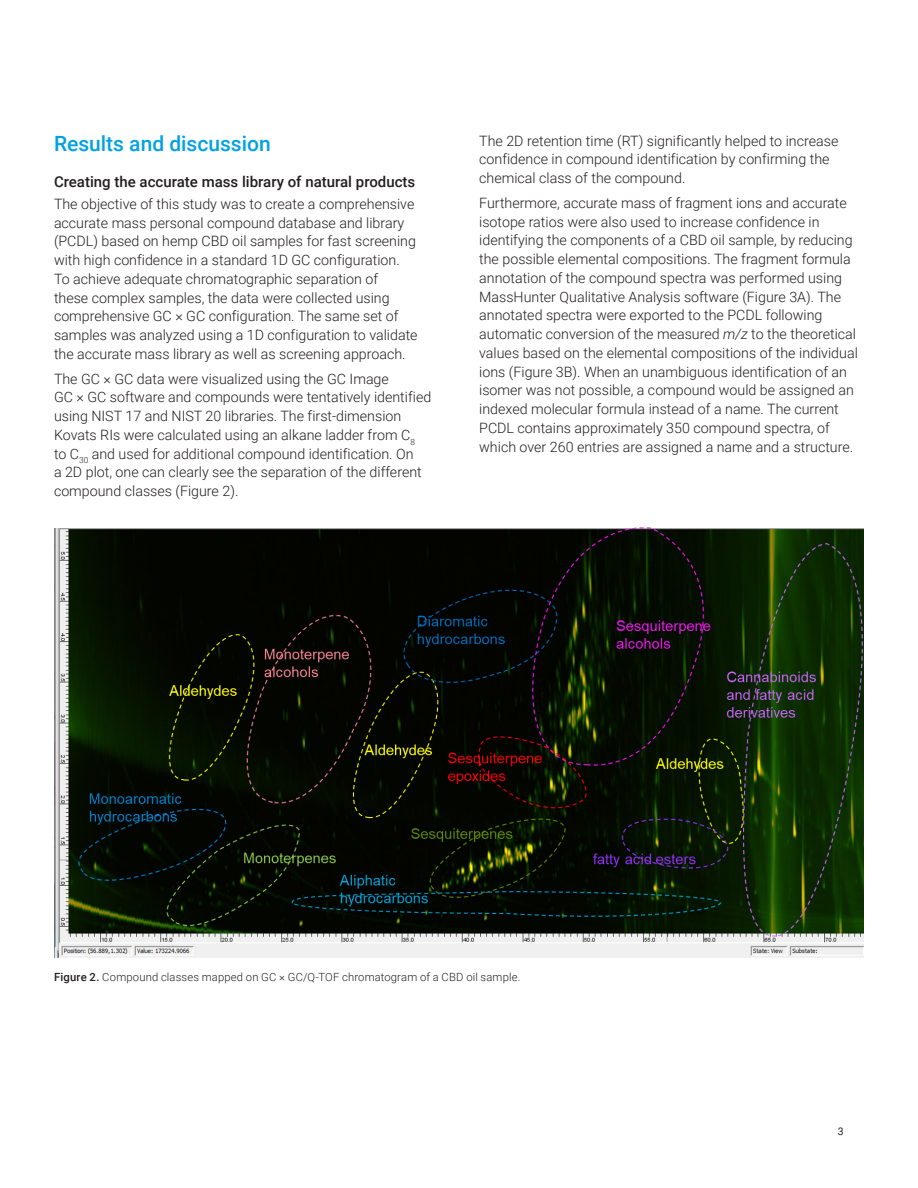
<style>
.page{position:relative;width:918px;height:1188px;background:#fff}
.page>*{position:absolute;margin:0;border:0;box-sizing:border-box;transform-origin:0 0}
.Header_1{font:500 21px "Roboto";color:#00a1e3}
.Header_2{font:500 15px "Roboto";color:#231f20}
.Text{font:300 14.25px/18.8px "Roboto";color:#231f20}
.t1{font:300 11.25px "Roboto";letter-spacing:.015em;color:#231f20}
.t2{font:10.5px "Roboto";color:#231f20}
.s1{font-style:italic}
.s2{font-weight:500}
</style>
<div class="page">
<img style="left:54px;top:528px;width:810px;height:430px">
<p class="Header_1" style="left:54px;top:129px;width:218px">Results and discussion</p>
<p class="Header_2" style="left:54px;top:172px;width:363px">Creating the accurate mass library of natural products</p>
<p class="Text" style="left:54px;top:194px;width:365px">The objective of this study was to create a comprehensive accurate mass personal compound database and library (PCDL) based on hemp CBD oil samples for fast screening with high confidence in a standard 1D GC configuration.<br>To achieve adequate chromatographic separation of<br>these complex samples, the data were collected using comprehensive GC × GC configuration. The same set of samples was analyzed using a 1D configuration to validate the accurate mass library as well as screening approach.</p>
<p class="Text" style="left:54px;top:369px;width:379px">The GC × GC data were visualized using the GC Image<br>GC × GC software and compounds were tentatively identified using NIST 17 and NIST 20 libraries. The first-dimension Kovats RIs were calculated using an alkane ladder from C<sub>8<br></sub>to C<sub>30</sub> and used for additional compound identification. On<br>a 2D plot, one can clearly see the separation of the different compound classes (Figure 2).</p>
<p class="Text" style="left:479px;top:131px;width:361px">The 2D retention time (RT) significantly helped to increase confidence in compound identification by confirming the chemical class of the compound.</p>
<p class="Text" style="left:479px;top:193px;width:380px">Furthermore, accurate mass of fragment ions and accurate isotope ratios were also used to increase confidence in identifying the components of a CBD oil sample, by reducing the possible elemental compositions. The fragment formula annotation of the compound spectra was performed using MassHunter Qualitative Analysis software (Figure 3A). The annotated spectra were exported to the PCDL following automatic conversion of the measured <span class="s1">m/z</span> to the theoretical values based on the elemental compositions of the individual ions (Figure 3B). When an unambiguous identification of an isomer was not possible, a compound would be assigned an indexed molecular formula instead of a name. The current PCDL contains approximately 350 compound spectra, of which over 260 entries are assigned a name and a structure.</p>
<p class="t1" style="left:54px;top:969px;width:468px"><span class="s2">Figure 2.</span> Compound classes mapped on GC × GC/Q-TOF chromatogram of a CBD oil sample.</p>
<p class="t2" style="left:838px;top:1124px;width:7px">3</p>
</div>
